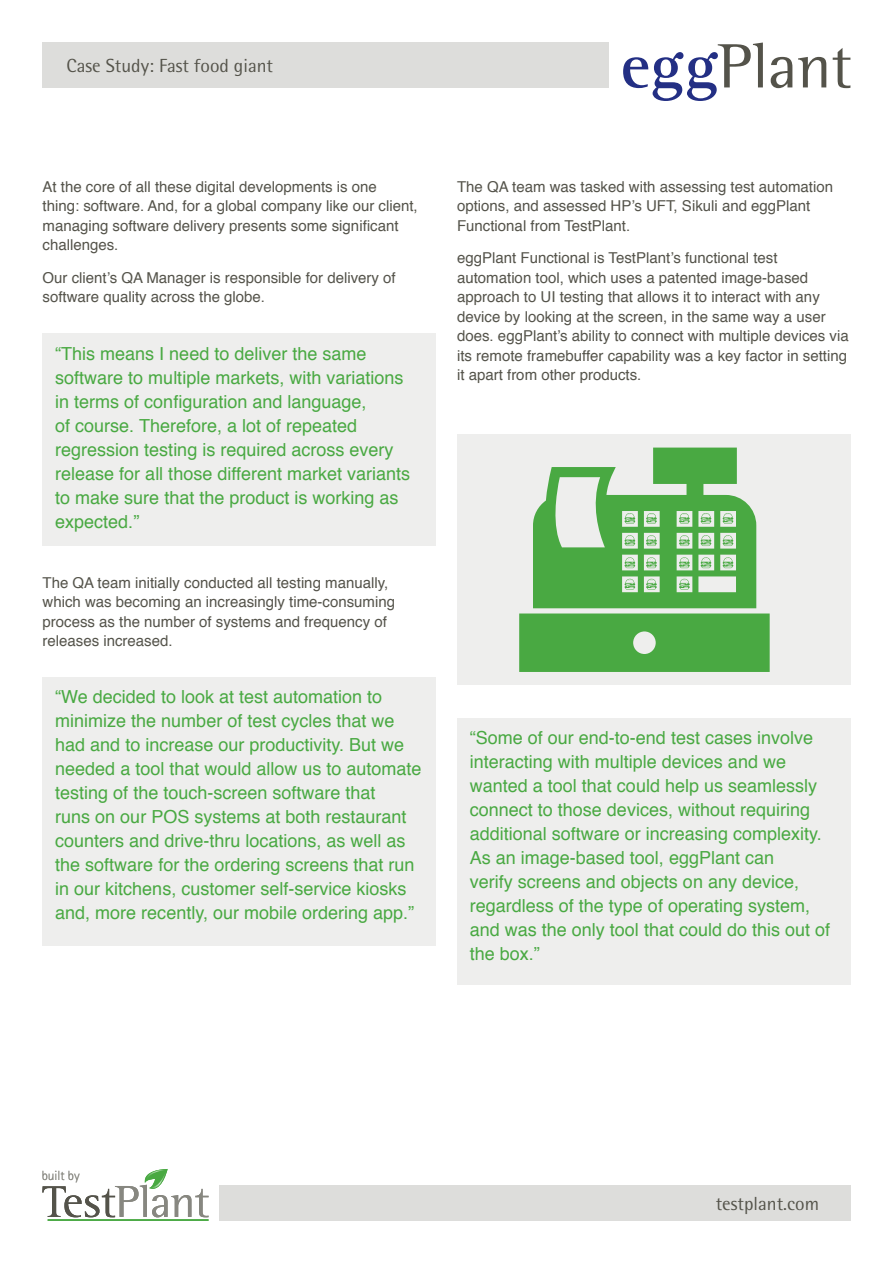
<style>
.page{position:relative;width:893px;height:1263px;background:#fff}
.page>*{position:absolute;margin:0;border:0;box-sizing:border-box;transform-origin:0 0}
.t1{font:18.9px "Rotis Semi Sans";color:#54534a}
.t2{font:18px/24px "Helvetica";color:#49a942}
.t3{font:15px/19.5px "Helvetica";color:#54534a}
.t4{font:300 13.35px "Rotis Sans Serif";color:#878780}
</style>
<div class="page">
<div style="left:457px;top:718px;width:393px;height:266px;background:#eeeeed"></div>
<div style="left:219px;top:1185px;width:631px;height:36px;background:#dddddb"></div>
<svg style="left:42px;top:1169px;width:167px;height:52px"></svg>
<div style="left:43px;top:43px;width:566px;height:45px;background:#dddddb"></div>
<svg style="left:623px;top:43px;width:140px;height:58px"></svg>
<svg style="left:771px;top:57px;width:21px;height:31px"></svg>
<svg style="left:798px;top:57px;width:28px;height:30px"></svg>
<svg style="left:833px;top:48px;width:17px;height:40px"></svg>
<div style="left:43px;top:333px;width:393px;height:213px;background:#eeeeed"></div>
<div style="left:43px;top:677px;width:393px;height:269px;background:#eeeeed"></div>
<div style="left:457px;top:434px;width:393px;height:251px;background:#eeeeed"></div>
<svg style="left:519px;top:448px;width:251px;height:224px"></svg>
<p class="t1" style="left:67px;top:55px;width:208px">Case Study: Fast food giant</p>
<p class="t3" style="left:43px;top:177px;width:377px">At the core of all these digital developments is one<br>thing: software. And, for a global company like our client, managing software delivery presents some significant challenges.</p>
<p class="t3" style="left:43px;top:268px;width:355px">Our client’s QA Manager is responsible for delivery of software quality across the globe.</p>
<p class="t2" style="left:55px;top:342px;width:356px">“This means I need to deliver the same software to multiple markets, with variations in terms of configuration and language,<br>of course. Therefore, a lot of repeated regression testing is required across every release for all those different market variants to make sure that the product is working as expected.”</p>
<p class="t3" style="left:43px;top:573px;width:354px">The QA team initially conducted all testing manually, which was becoming an increasingly time-consuming process as the number of systems and frequency of releases increased.</p>
<p class="t2" style="left:55px;top:686px;width:368px">“We decided to look at test automation to minimize the number of test cycles that we had and to increase our productivity. But we needed a tool that would allow us to automate testing of the touch-screen software that<br>runs on our POS systems at both restaurant counters and drive-thru locations, as well as the software for the ordering screens that run in our kitchens, customer self-service kiosks and, more recently, our mobile ordering app.”</p>
<p class="t3" style="left:457px;top:177px;width:378px">The QA team was tasked with assessing test automation options, and assessed HP’s UFT, Sikuli and eggPlant<br>Functional from TestPlant.</p>
<p class="t3" style="left:457px;top:249px;width:393px">eggPlant Functional is TestPlant’s functional test automation tool, which uses a patented image-based approach to UI testing that allows it to interact with any device by looking at the screen, in the same way a user does. eggPlant’s ability to connect with multiple devices via its remote framebuffer capability was a key factor in setting it apart from other products.</p>
<p class="t2" style="left:470px;top:726px;width:362px">“Some of our end-to-end test cases involve interacting with multiple devices and we wanted a tool that could help us seamlessly connect to those devices, without requiring additional software or increasing complexity.<br>As an image-based tool, eggPlant can<br>verify screens and objects on any device, regardless of the type of operating system, and was the only tool that could do this out of the box.”</p>
<p class="t4" style="left:42px;top:1168px;width:40px">built by</p>
<p class="t1" style="left:716px;top:1192px;width:105px">testplant.com</p>
</div>
